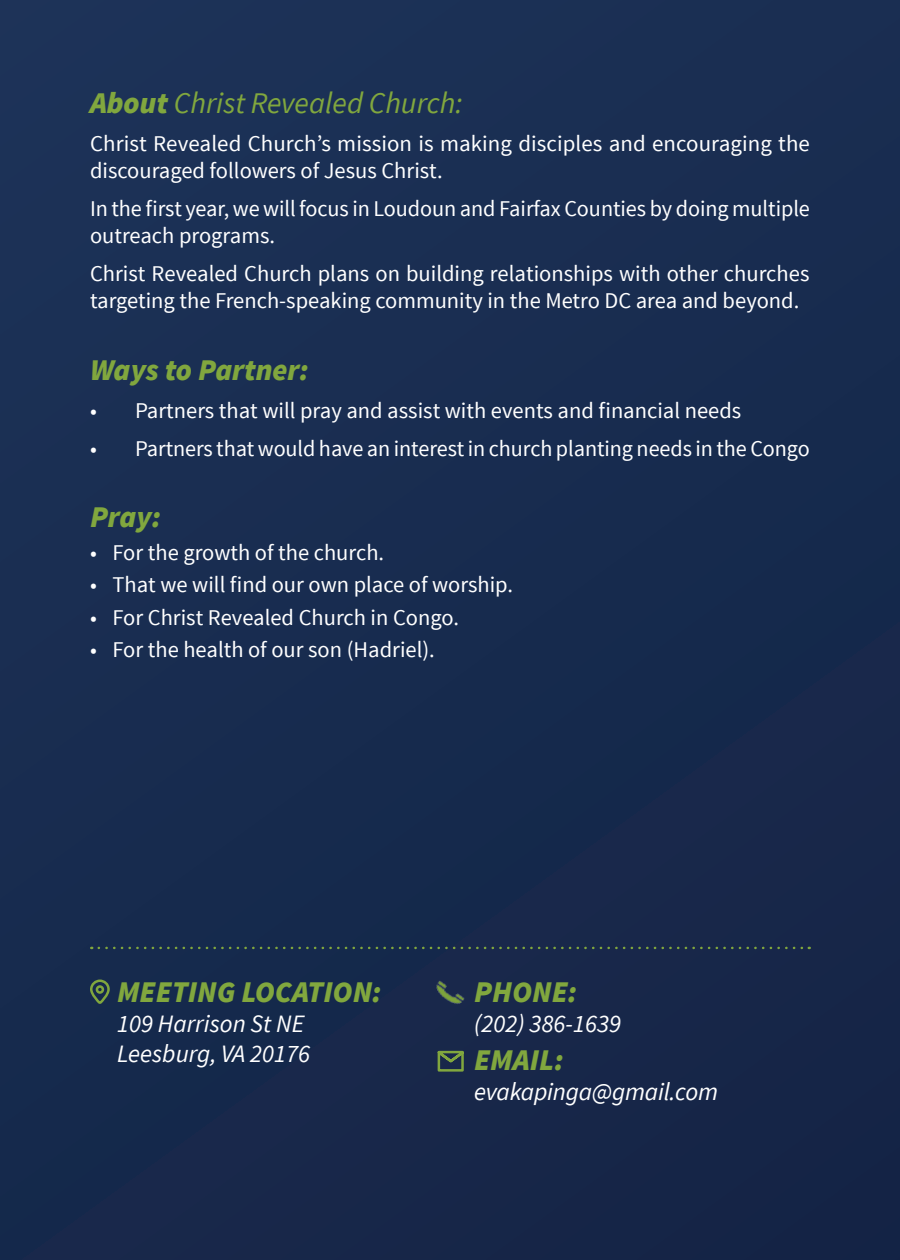
<style>
.page{position:relative;width:900px;height:1260px;background:#182b4e}
.page>*{position:absolute;margin:0;border:0;box-sizing:border-box;transform-origin:0 0}
.t1{font:italic 900 30px "Source Sans Pro";color:#81a73e}
.t2{font:italic 30px "Source Sans Pro";color:#81a73e}
.t3{font:italic 25px/30px "Source Sans Pro";color:#fff}
.t4{font:22.5px/27px "Source Sans Pro";color:#fff}
.s1{font-weight:900}
</style>
<div class="page">
<svg style="left:99px;top:947px;width:711px;height:2px"></svg>
<svg style="left:90px;top:979px;width:20px;height:25px"></svg>
<div style="left:96px;top:985px;width:8px;height:9px;border:2px solid #81a73e;border-radius:50%"></div>
<svg style="left:437px;top:1050px;width:27px;height:22px"></svg>
<img style="left:436px;top:981px;width:29px;height:23px">
<h1 class="t2" style="left:90px;top:84px;width:374px"><span class="s1">About</span> Christ Revealed Church:</h1>
<p class="t4" style="left:90px;top:130px;width:722px">Christ Revealed Church’s mission is making disciples and encouraging the discouraged followers of Jesus Christ.</p>
<p class="t4" style="left:90px;top:195px;width:721px">In the first year, we will focus in Loudoun and Fairfax Counties by doing multiple outreach programs.</p>
<p class="t4" style="left:90px;top:261px;width:721px">Christ Revealed Church plans on building relationships with other churches targeting the French-speaking community in the Metro DC area and beyond.</p>
<h1 class="t1" style="left:90px;top:350px;width:220px">Ways to Partner:</h1>
<p class="t4" style="left:90px;top:397px;width:653px">• Partners that will pray and assist with events and financial needs</p>
<p class="t4" style="left:90px;top:436px;width:721px">• Partners that would have an interest in church planting needs in the Congo</p>
<h1 class="t1" style="left:90px;top:498px;width:73px">Pray:</h1>
<p class="t4" style="left:90px;top:539px;width:296px">• For the growth of the church.</p>
<p class="t4" style="left:90px;top:572px;width:425px">• That we will find our own place of worship.</p>
<p class="t4" style="left:90px;top:604px;width:370px">• For Christ Revealed Church in Congo.</p>
<p class="t4" style="left:90px;top:637px;width:346px">• For the health of our son (Hadriel).</p>
<h1 class="t1" style="left:117px;top:972px;width:266px">MEETING LOCATION:</h1>
<h1 class="t1" style="left:474px;top:972px;width:104px">PHONE:</h1>
<p class="t3" style="left:474px;top:1008px;width:148px">(202) 386-1639</p>
<h1 class="t1" style="left:474px;top:1041px;width:91px">EMAIL:</h1>
<p class="t3" style="left:474px;top:1077px;width:245px">evakapinga@gmail.com</p>
<p class="t3" style="left:117px;top:1009px;width:195px">109 Harrison St NE<br>Leesburg, VA 20176</p>
</div>
